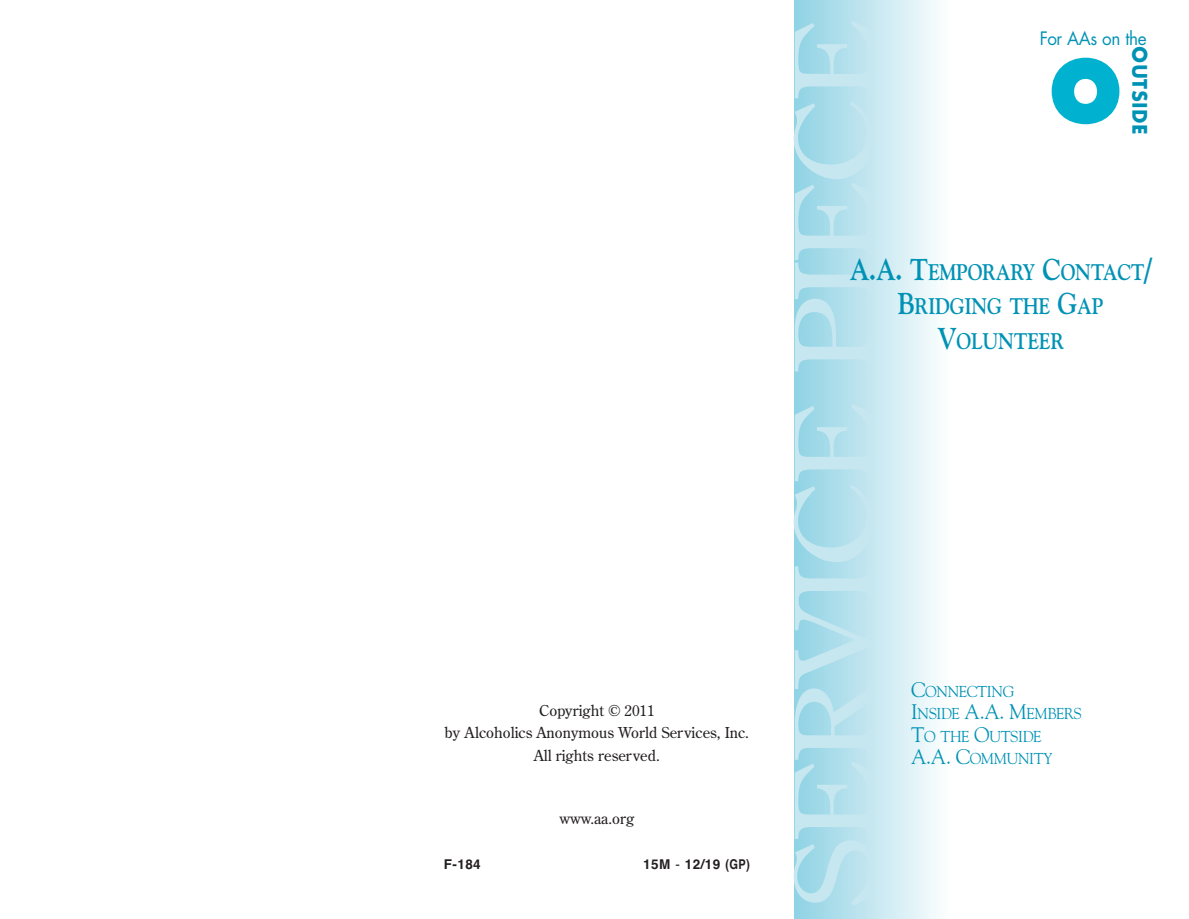
<style>
.page{position:relative;width:1189px;height:919px;background:#fff}
.page>*{position:absolute;margin:0;border:0;box-sizing:border-box;transform-origin:0 0}
.t1{font:105.75px "Century Old Style";letter-spacing:-.035em;color:#c6e7f0;scale:1.2 1}
.t2{font:800 85.5px "Futura";color:#00b2cf;scale:.95 1}
.t3{font:700 22.5px/34.5px "Goudy";letter-spacing:-.015em;color:#0092b5;text-align:center;scale:.85 1}
.t4{font:700 19.5px "Futura";letter-spacing:.02em;color:#0092b5;scale:.95 1}
.t5{font:18px "Futura";letter-spacing:-.025em;color:#0092b5;scale:.95 1}
.t6{font:15.75px/22.5px "Goudy";letter-spacing:-.025em;color:#0092b5;scale:.95 1}
.t7{font:15px/22.8px "Century Old Style";color:#231f20;text-align:center}
.t8{font:700 13.5px "Helvetica";letter-spacing:.035em;color:#231f20}
.s1{font-weight:400}
.s2{font-stretch:condensed}
.s3{font-size:30px}
.s4{font-size:21px}
</style>
<div class="page">
<div style="left:794px;top:0;width:154px;height:918px;background:linear-gradient(to right,#8ed2e4,#fbfdfd)"></div>
<p class="t7" style="left:444px;top:699px;width:306px">Copyright © 2011<br>by Alcoholics Anonymous World Services, Inc.<br>All rights reserved.</p>
<p class="t7" style="left:559px;top:807px;width:76px">www.aa.org</p>
<p class="t8" style="left:443px;top:856px;width:39px">F-184</p>
<p class="t8" style="left:643px;top:856px;width:108px">15M <span class="s1">-</span> 12/19 <span class="s2">(GP)</span></p>
<h1 class="t1" style="left:773px;top:908px;width:743px;rotate:-90deg">SERVICE PIECE</h1>
<p class="t5" style="left:1039px;top:30px;width:114px">For AAs on the</p>
<h2 class="t2" style="left:1048px;top:54px;width:79px">O</h2>
<h3 class="t4" style="left:1153px;top:46px;width:94px;rotate:90deg">OUTSIDE</h3>
<h3 class="t3" style="left:849px;top:254px;width:356px"><span class="s3">A.A. T</span>EMPORARY <span class="s3">C</span>ONTACT<span class="s3">/<br>B</span>RIDGING THE <span class="s3">G</span>AP<br><span class="s3">V</span>OLUNTEER</h3>
<p class="t6" style="left:911px;top:680px;width:181px"><span class="s4">C</span>ONNECTING<br><span class="s4">I</span>NSIDE <span class="s4">A.A. M</span>EMBERS<br><span class="s4">T</span>O THE <span class="s4">O</span>UTSIDE<br><span class="s4">A.A. C</span>OMMUNITY</p>
</div>
